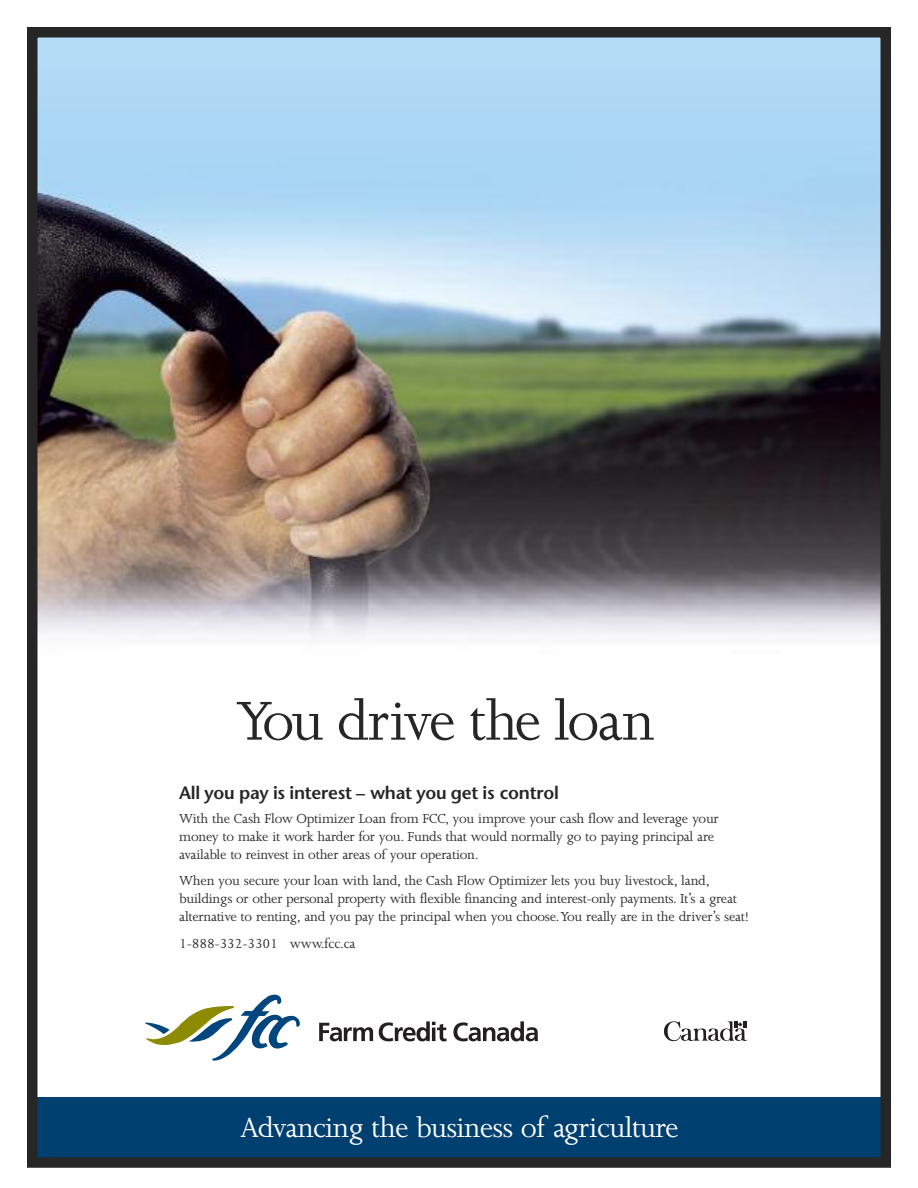
<style>
.page{position:relative;width:918px;height:1188px;background:#fff}
.page>*{position:absolute;margin:0;border:0;box-sizing:border-box;transform-origin:0 0}
.t1{font:63px "Joanna";letter-spacing:-.04em;color:#272627}
.t2{font:31.5px "Joanna";letter-spacing:-.025em;color:#fff}
.t3{font:600 18px "Stone Sans";letter-spacing:-.015em;color:#272627}
.t4{font:15px/18px "Joanna";letter-spacing:-.015em;color:#272627}
</style>
<div class="page">
<div style="left:32px;top:1097px;width:859px;height:64px;background:#004071"></div>
<img style="left:38px;top:38px;width:842px;height:600px">
<div style="left:27px;top:27px;width:864px;height:1141px;border:10px solid #272627"></div>
<svg style="left:319px;top:1023px;width:54px;height:18px"></svg>
<svg style="left:379px;top:1021px;width:68px;height:20px"></svg>
<svg style="left:453px;top:1021px;width:85px;height:20px"></svg>
<svg style="left:145px;top:995px;width:155px;height:66px"></svg>
<svg style="left:664px;top:1021px;width:83px;height:20px"></svg>
<h1 class="t1" style="left:236px;top:697px;width:420px">You drive the loan</h1>
<p class="t3" style="left:179px;top:786px;width:381px">All you pay is interest – what you get is control</p>
<p class="t4" style="left:179px;top:810px;width:541px">With the Cash Flow Optimizer Loan from FCC, you improve your cash flow and leverage your money to make it work harder for you. Funds that would normally go to paying principal are available to reinvest in other areas of your operation.</p>
<p class="t4" style="left:179px;top:873px;width:571px">When you secure your loan with land, the Cash Flow Optimizer lets you buy livestock, land, buildings or other personal property with flexible financing and interest-only payments. It’s a great alternative to renting, and you pay the principal when you choose.You really are in the driver’s seat!</p>
<p class="t4" style="left:179px;top:936px;width:178px">1-888-332-3301 www.fcc.ca</p>
<h2 class="t2" style="left:240px;top:1116px;width:440px">Advancing the business of agriculture</h2>
</div>
